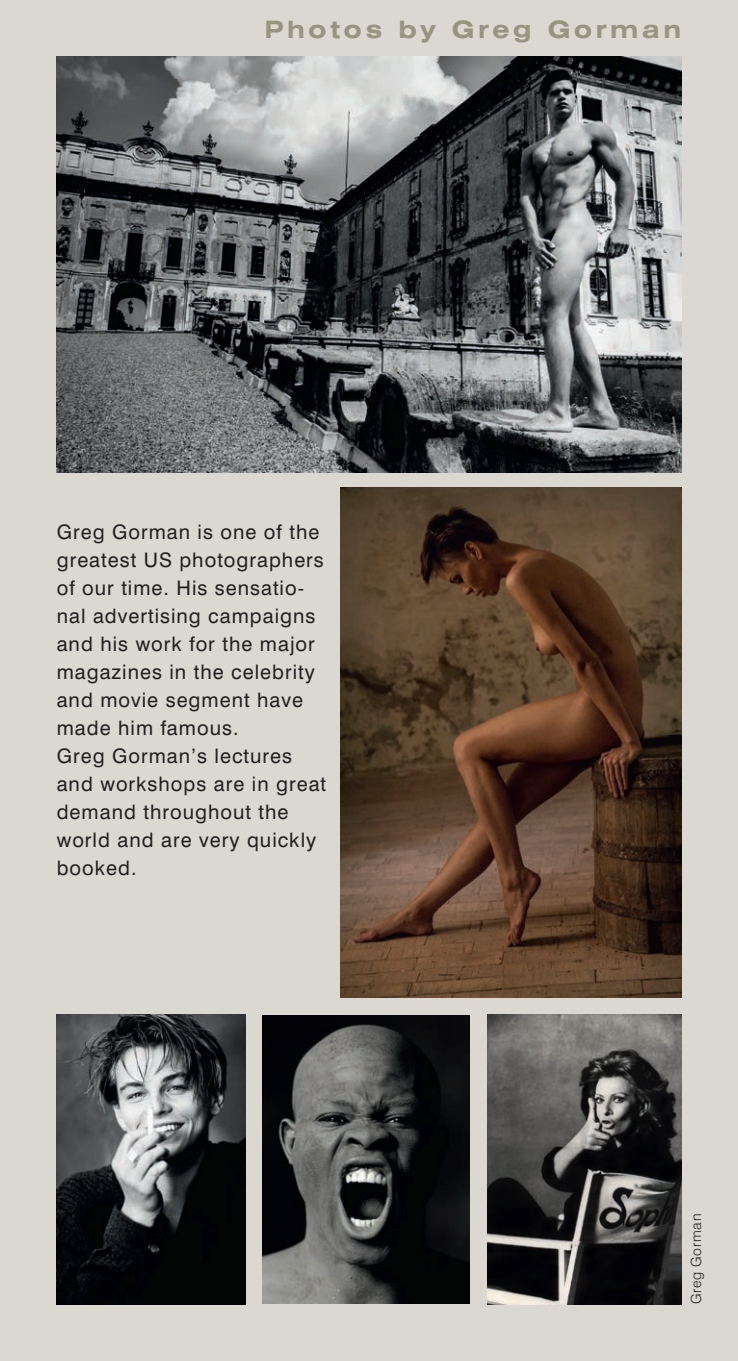
<style>
.page{position:relative;width:738px;height:1361px;background:#fff}
.page>*{position:absolute;margin:0;border:0;box-sizing:border-box;transform-origin:0 0}
.t1{font:700 expanded 24px "Swiss 721 BT";letter-spacing:.15em;color:#979481}
.t2{font:20px/28px "Swiss 721 BT";letter-spacing:.05em;color:#231f20}
.t3{font:300 14px "Swiss 721 BT";letter-spacing:.05em;color:#231f20}
</style>
<div class="page">
<div style="left:0;top:0;width:737px;height:1361px;background:#dad8d0"></div>
<img style="left:340px;top:487px;width:340px;height:511px">
<hr style="left:737px;top:0;width:1px;height:1361px;background:#000103">
<img style="left:57px;top:57px;width:623px;height:415px">
<img style="left:57px;top:1014px;width:188px;height:290px">
<img style="left:487px;top:1014px;width:193px;height:290px">
<img style="left:262px;top:1015px;width:207px;height:288px">
<p class="t1" style="left:264px;top:15px;width:418px">Photos by Greg Gorman</p>
<p class="t2" style="left:57px;top:517px;width:271px">Greg Gorman is one of the greatest US photographers of our time. His sensatio&shy;nal advertising campaigns and his work for the major magazines in the celebrity and movie segment have made him famous.<br>Greg Gorman’s lectures and workshops are in great demand throughout the world and are very quickly booked.</p>
<p class="t3" style="left:687px;top:1304px;width:92px;rotate:-90deg">Greg Gorman</p>
</div>
